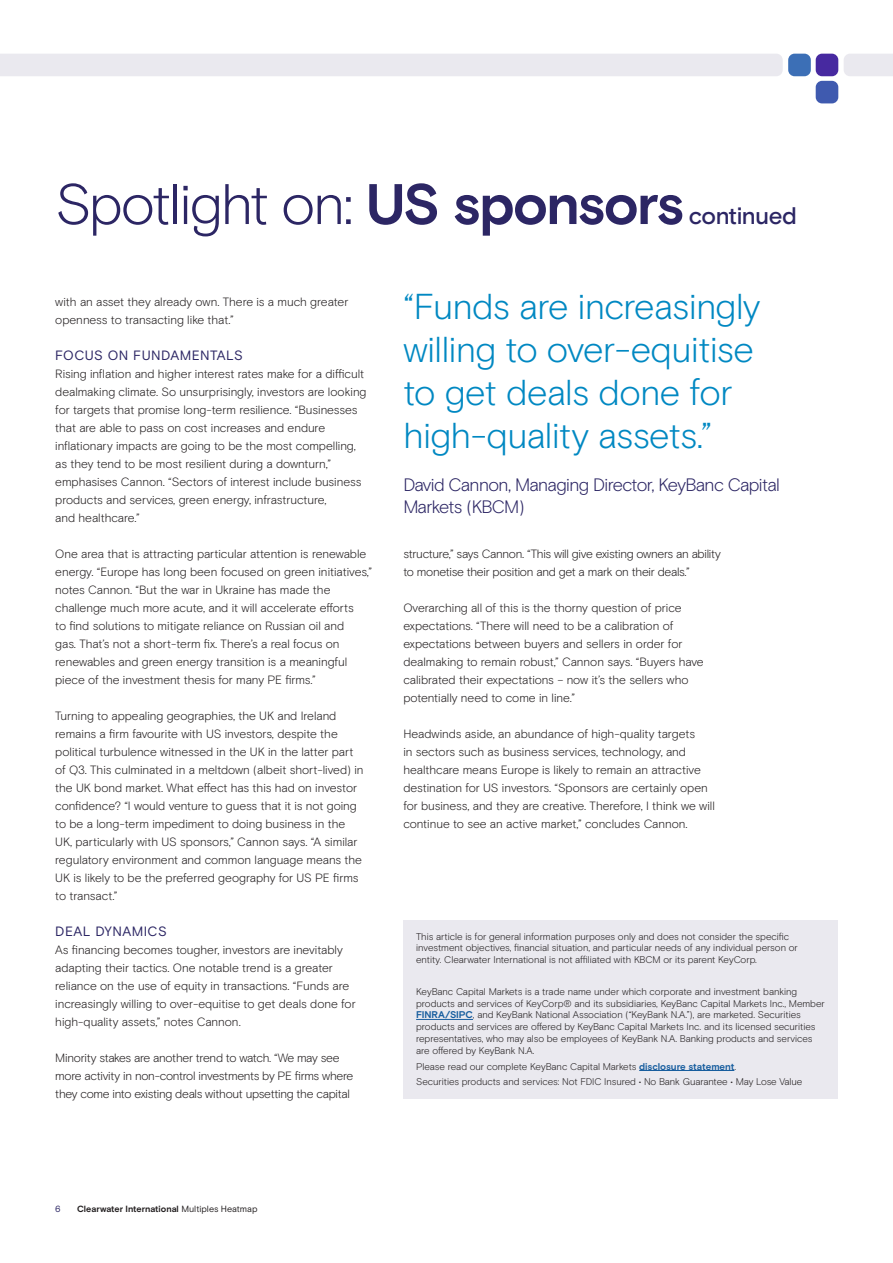
<style>
.page{position:relative;width:893px;height:1263px;background:#fff}
.page>*{position:absolute;margin:0;border:0;box-sizing:border-box;transform-origin:0 0}
.t1{font:300 57px "Basis Grotesque";letter-spacing:-.03em;color:#2c2664}
.Pull_quote{font:300 36px/43.2px "Basis Grotesque";letter-spacing:-.015em;color:#0088c2}
.t2{font:500 24px "Basis Grotesque";letter-spacing:-.02em;color:#2c2664}
.Pull_quote_-_name{font:300 18px/21.6px "Basis Grotesque";letter-spacing:-.04em;color:#2c2664}
.Subhead{font:13.5px "Basis Grotesque";letter-spacing:.03em;color:#2c2664}
.Body_Copy{font:300 12px/18px "Basis Grotesque";letter-spacing:-.005em;color:#231f20}
.Body_Copy-2{font:300 12px/18px "Basis Grotesque";letter-spacing:-.025em;color:#231f20}
.Body_Copy-3{font:300 9.75px/11.7px "Basis Grotesque";letter-spacing:-.005em;color:#231f20}
.t3{font:700 9px "Basis Grotesque";color:#231f20}
.t4{font:9px "Basis Grotesque";color:#2c2664}
.s1{font-weight:700}
.s2{font-weight:700;color:#175d9e}
.s3{font-weight:400}
</style>
<div class="page">
<div style="left:816px;top:81px;width:22px;height:22px;background:#3f5aaf;border-radius:6px"></div>
<div style="left:816px;top:54px;width:22px;height:22px;background:#4729a0;border-radius:6px"></div>
<div style="left:788px;top:54px;width:23px;height:22px;background:#3c6fb6;border-radius:6px"></div>
<div style="left:0;top:54px;width:783px;height:22px;background:#eae9ef"></div>
<svg style="left:844px;top:54px;width:49px;height:22px"></svg>
<div style="left:403px;top:920px;width:435px;height:178px;background:#eae9ef"></div>
<hr style="left:416px;top:1019px;width:57px;height:1px;background:#175d9e">
<hr style="left:639px;top:1070px;width:95px;height:1px;background:#175d9e">
<p class="t1" style="left:55px;top:171px;width:631px">Spotlight on: <span class="s1">US sponsors</span></p>
<p class="t2" style="left:689px;top:202px;width:110px">continued</p>
<p class="Body_Copy" style="left:55px;top:293px;width:295px">with an asset they already own. There is a much greater openness to transacting like that.”</p>
<p class="Subhead" style="left:55px;top:347px;width:189px">FOCUS ON FUNDAMENTALS</p>
<p class="Body_Copy" style="left:55px;top:365px;width:313px">Rising inflation and higher interest rates make for a difficult dealmaking climate. So unsurprisingly, investors are looking for targets that promise long-term resilience. “Businesses that are able to pass on cost increases and endure inflationary impacts are going to be the most compelling, as they tend to be most resilient during a downturn,” emphasises Cannon. “Sectors of interest include business products and services, green energy, infrastructure,<br>and healthcare.”</p>
<p class="Body_Copy" style="left:55px;top:545px;width:318px">One area that is attracting particular attention is renewable energy. “Europe has long been focused on green initiatives,” notes Cannon. “But the war in Ukraine has made the challenge much more acute, and it will accelerate efforts<br>to find solutions to mitigate reliance on Russian oil and<br>gas. That’s not a short-term fix. There’s a real focus on renewables and green energy transition is a meaningful piece of the investment thesis for many PE firms.”</p>
<p class="Body_Copy" style="left:55px;top:707px;width:310px">Turning to appealing geographies, the UK and Ireland remains a firm favourite with US investors, despite the political turbulence witnessed in the UK in the latter part of Q3. This culminated in a meltdown (albeit short-lived) in the UK bond market. What effect has this had on investor confidence? “I would venture to guess that it is not going to be a long-term impediment to doing business in the UK, particularly with US sponsors,” Cannon says. “A similar regulatory environment and common language means the UK is likely to be the preferred geography for US PE firms to transact.”</p>
<p class="Subhead" style="left:55px;top:923px;width:113px">DEAL DYNAMICS</p>
<p class="Body_Copy" style="left:55px;top:941px;width:302px">As financing becomes tougher, investors are inevitably adapting their tactics. One notable trend is a greater reliance on the use of equity in transactions. “Funds are increasingly willing to over-equitise to get deals done for high-quality assets,” notes Cannon.</p>
<p class="Body_Copy-2" style="left:55px;top:1049px;width:300px">Minority stakes are another trend to watch. “We may see more activity in non-control investments by PE firms where they come into existing deals without upsetting the capital</p>
<p class="Pull_quote" style="left:403px;top:284px;width:359px">“Funds are increasingly willing to over-equitise to get deals done for high-quality assets.”</p>
<p class="Pull_quote_-_name" style="left:403px;top:474px;width:378px">David Cannon, Managing Director, KeyBanc Capital<br>Markets (KBCM)</p>
<p class="Body_Copy" style="left:403px;top:545px;width:319px">structure,” says Cannon. “This will give existing owners an ability to monetise their position and get a mark on their deals.”</p>
<p class="Body_Copy" style="left:403px;top:599px;width:302px">Overarching all of this is the thorny question of price expectations. “There will need to be a calibration of expectations between buyers and sellers in order for dealmaking to remain robust,” Cannon says. “Buyers have calibrated their expectations – now it’s the sellers who potentially need to come in line.”</p>
<p class="Body_Copy" style="left:403px;top:725px;width:313px">Headwinds aside, an abundance of high-quality targets<br>in sectors such as business services, technology, and healthcare means Europe is likely to remain an attractive destination for US investors. “Sponsors are certainly open for business, and they are creative. Therefore, I think we will continue to see an active market,” concludes Cannon.</p>
<p class="Body_Copy-3" style="left:416px;top:930px;width:383px">This article is for general information purposes only and does not consider the specific investment objectives, financial situation, and particular needs of any individual person or entity. Clearwater International is not affiliated with KBCM or its parent KeyCorp.</p>
<p class="Body_Copy-3" style="left:416px;top:986px;width:410px">KeyBanc Capital Markets is a trade name under which corporate and investment banking products and services of KeyCorp® and its subsidiaries, KeyBanc Capital Markets Inc., Member <span class="s2">FINRA/SIPC</span>, and KeyBank National Association (“KeyBank N.A.”), are marketed. Securities products and services are offered by KeyBanc Capital Markets Inc. and its licensed securities representatives, who may also be employees of KeyBank N.A. Banking products and services are offered by KeyBank N.A.</p>
<p class="Body_Copy-3" style="left:416px;top:1060px;width:321px">Please read our complete KeyBanc Capital Markets <span class="s2">disclosure statement</span>.</p>
<p class="Body_Copy-3" style="left:416px;top:1076px;width:388px">Securities products and services: Not FDIC Insured • No Bank Guarantee • May Lose Value</p>
<p class="t4" style="left:55px;top:1204px;width:7px">6</p>
<p class="t3" style="left:77px;top:1204px;width:182px">Clearwater International <span class="s3">Multiples Heatmap</span></p>
</div>
